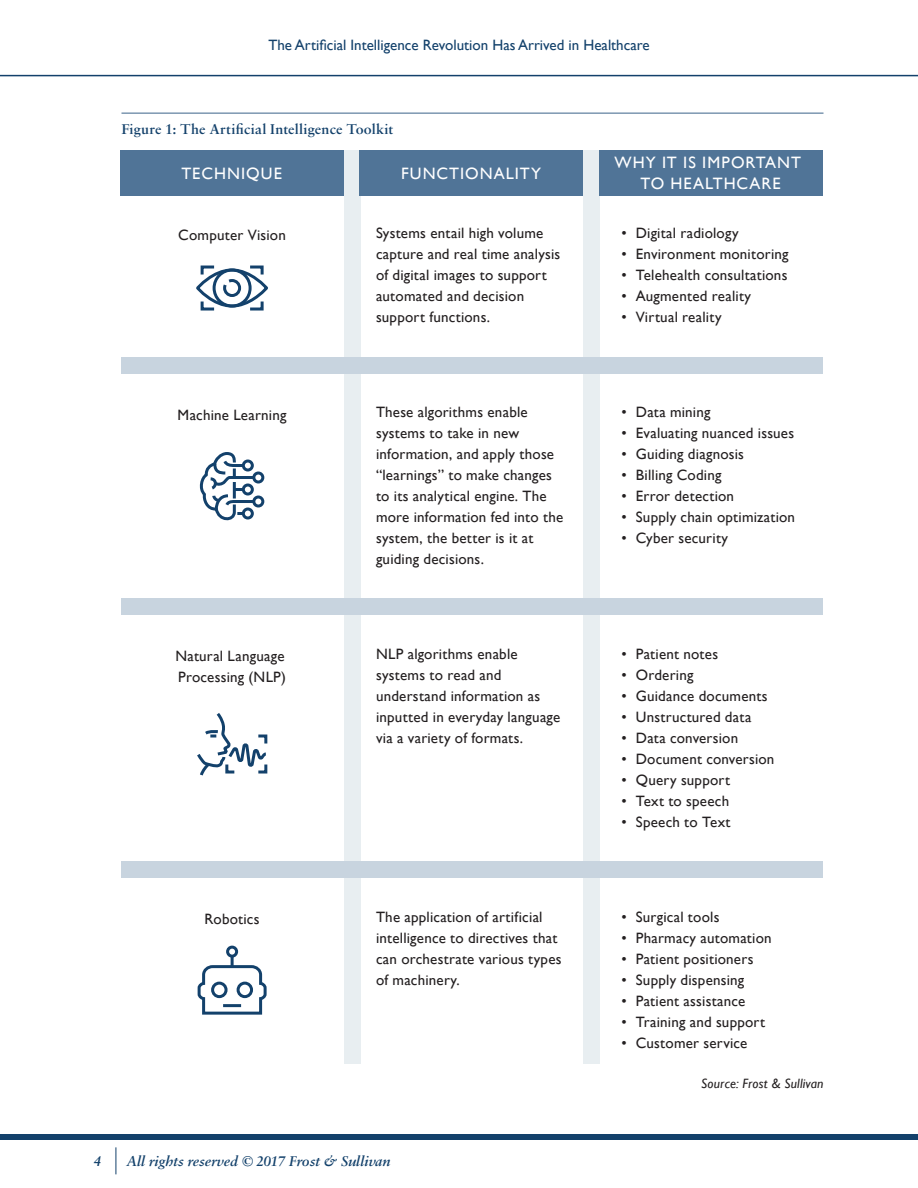
<style>
.page{position:relative;width:918px;height:1188px;background:#fff}
.page>*{position:absolute;margin:0;border:0;box-sizing:border-box;transform-origin:0 0}
.t1{font:16.5px/21px "Gill Sans";letter-spacing:.06em;color:#fff;text-align:center}
.t2{font:15px/21px "Gill Sans";letter-spacing:.015em;color:#231f20}
.t3{font:15px "Gill Sans";color:#13416b}
.Figure{font:600 15px "Sabon MT Pro";letter-spacing:.015em;color:#13416b}
.t4{font:italic 600 15px "Sabon MT Pro";color:#13416b}
.SRC{font:italic 13.5px "Gill Sans";letter-spacing:.01em;color:#231f20}
</style>
<div class="page">
<div style="left:0;top:1134px;width:918px;height:5px;background:#13416b"></div>
<hr style="left:0;top:75px;width:918px;height:1px;background:#13416b">
<svg style="left:116px;top:1147px;width:1px;height:27px"></svg>
<hr style="left:122px;top:113px;width:702px;height:1px;background:#507497">
<div style="left:344px;top:150px;width:16px;height:914px;background:#e8eef1"></div>
<div style="left:583px;top:150px;width:16px;height:914px;background:#e8eef1"></div>
<div style="left:121px;top:150px;width:223px;height:45px;background:#507497"></div>
<div style="left:360px;top:150px;width:223px;height:45px;background:#507497"></div>
<div style="left:599px;top:150px;width:224px;height:45px;background:#507497"></div>
<div style="left:121px;top:599px;width:702px;height:16px;background:#c8d4df"></div>
<div style="left:121px;top:357px;width:702px;height:17px;background:#c8d4df"></div>
<div style="left:121px;top:861px;width:702px;height:17px;background:#c8d4df"></div>
<svg style="left:196px;top:265px;width:72px;height:46px"></svg>
<svg style="left:199px;top:452px;width:58px;height:69px"></svg>
<div style="left:252px;top:472px;width:12px;height:12px;border:3px solid #13416b;border-radius:50%"></div>
<div style="left:242px;top:460px;width:12px;height:12px;border:3px solid #13416b;border-radius:50%"></div>
<div style="left:242px;top:484px;width:12px;height:12px;border:3px solid #13416b;border-radius:50%"></div>
<div style="left:242px;top:508px;width:12px;height:12px;border:3px solid #13416b;border-radius:50%"></div>
<div style="left:252px;top:496px;width:12px;height:12px;border:3px solid #13416b;border-radius:50%"></div>
<svg style="left:197px;top:713px;width:71px;height:63px"></svg>
<svg style="left:197px;top:957px;width:70px;height:58px"></svg>
<div style="left:226px;top:946px;width:12px;height:12px;border:3px solid #13416b;border-radius:50%"></div>
<p class="t3" style="left:268px;top:36px;width:383px">The Artificial Intelligence Revolution Has Arrived in Healthcare</p>
<p class="Figure" style="left:122px;top:120px;width:273px">Figure 1: The Artificial Intelligence Toolkit</p>
<p class="t1" style="left:181px;top:163px;width:102px">TECHNIQUE</p>
<p class="t1" style="left:401px;top:163px;width:142px">FUNCTIONALITY</p>
<p class="t1" style="left:615px;top:152px;width:188px">WHY IT IS IMPORTANT<br>TO HEALTHCARE</p>
<p class="t2" style="left:178px;top:225px;width:109px">Computer Vision</p>
<p class="t2" style="left:376px;top:223px;width:186px">Systems entail high volume capture and real time analysis of digital images to support automated and decision support functions.</p>
<p class="t2" style="left:621px;top:223px;width:119px">• Digital radiology</p>
<p class="t2" style="left:621px;top:244px;width:169px">• Environment monitoring</p>
<p class="t2" style="left:621px;top:265px;width:168px">• Telehealth consultations</p>
<p class="t2" style="left:621px;top:286px;width:131px">• Augmented reality</p>
<p class="t2" style="left:621px;top:307px;width:102px">• Virtual reality</p>
<p class="t2" style="left:178px;top:405px;width:110px">Machine Learning</p>
<p class="t2" style="left:376px;top:402px;width:189px">These algorithms enable systems to take in new information, and apply those “learnings” to make changes to its analytical engine. The more information fed into the system, the better is it at guiding decisions.</p>
<p class="t2" style="left:621px;top:402px;width:91px">• Data mining</p>
<p class="t2" style="left:621px;top:423px;width:174px">• Evaluating nuanced issues</p>
<p class="t2" style="left:621px;top:444px;width:124px">• Guiding diagnosis</p>
<p class="t2" style="left:621px;top:465px;width:102px">• Billing Coding</p>
<p class="t2" style="left:621px;top:486px;width:114px">• Error detection</p>
<p class="t2" style="left:621px;top:507px;width:175px">• Supply chain optimization</p>
<p class="t2" style="left:621px;top:528px;width:108px">• Cyber security</p>
<p class="t2" style="left:175px;top:646px;width:112px">Natural Language<br>Processing (NLP)</p>
<p class="t2" style="left:376px;top:643px;width:186px">NLP algorithms enable systems to read and understand information as inputted in everyday language via a variety of formats.</p>
<p class="t2" style="left:621px;top:643px;width:98px">• Patient notes</p>
<p class="t2" style="left:621px;top:664px;width:73px">• Ordering</p>
<p class="t2" style="left:621px;top:685px;width:148px">• Guidance documents</p>
<p class="t2" style="left:621px;top:706px;width:131px">• Unstructured data</p>
<p class="t2" style="left:621px;top:727px;width:118px">• Data conversion</p>
<p class="t2" style="left:621px;top:748px;width:155px">• Document conversion</p>
<p class="t2" style="left:621px;top:769px;width:110px">• Query support</p>
<p class="t2" style="left:621px;top:790px;width:109px">• Text to speech</p>
<p class="t2" style="left:621px;top:811px;width:111px">• Speech to Text</p>
<p class="t2" style="left:205px;top:909px;width:56px">Robotics</p>
<p class="t2" style="left:376px;top:906px;width:187px">The application of artificial intelligence to directives that can orchestrate various types of machinery.</p>
<p class="t2" style="left:621px;top:906px;width:100px">• Surgical tools</p>
<p class="t2" style="left:621px;top:927px;width:152px">• Pharmacy automation</p>
<p class="t2" style="left:621px;top:948px;width:134px">• Patient positioners</p>
<p class="t2" style="left:621px;top:969px;width:124px">• Supply dispensing</p>
<p class="t2" style="left:621px;top:990px;width:125px">• Patient assistance</p>
<p class="t2" style="left:621px;top:1011px;width:145px">• Training and support</p>
<p class="t2" style="left:621px;top:1032px;width:128px">• Customer service</p>
<p class="t4" style="left:94px;top:1153px;width:9px">4</p>
<p class="t4" style="left:127px;top:1153px;width:265px">All rights reserved © 2017 Frost &amp; Sullivan</p>
<p class="SRC" style="left:701px;top:1075px;width:124px">Source: Frost &amp; Sullivan</p>
</div>
